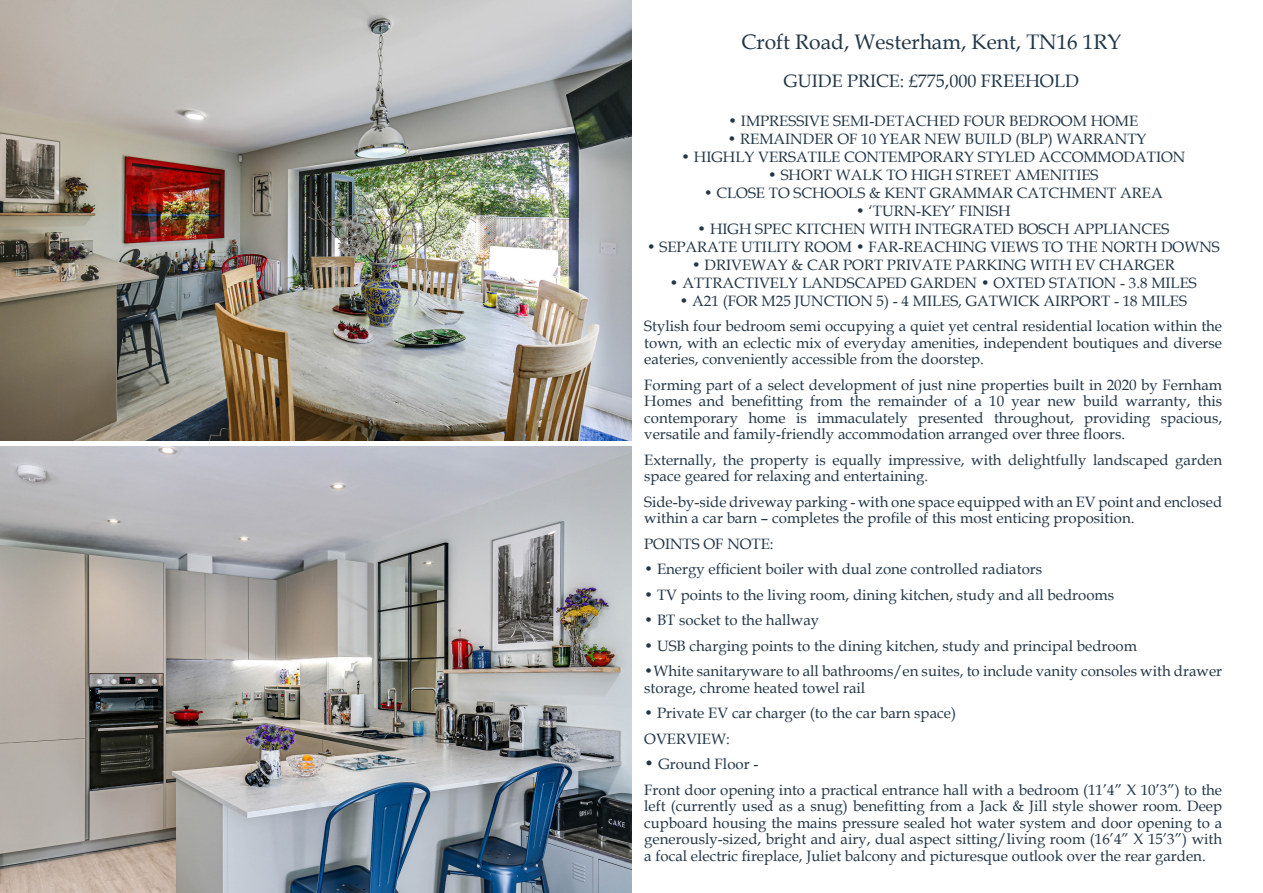
<style>
.page{position:relative;width:1263px;height:893px;background:#fff}
.page>*{position:absolute;margin:0;border:0;box-sizing:border-box;transform-origin:0 0}
.t1{font:21px "Book Antiqua";color:#223646}
.t2{font:18px "Book Antiqua";color:#223646}
.t3{font:15px/16.5px "Book Antiqua";color:#223646;text-align:justify}
.s1{font-size:16.5px}
</style>
<div class="page">
<img style="left:0;top:0;width:631px;height:441px">
<img style="left:0;top:446px;width:631px;height:447px">
<p class="t1" style="left:741px;top:28px;width:381px">Croft Road, Westerham, Kent, TN16 1RY</p>
<p class="t2" style="left:784px;top:68px;width:297px">GUIDE PRICE: £775,000 FREEHOLD</p>
<p class="t3" style="left:728px;top:112px;width:412px">• IMPRESSIVE SEMI-DETACHED FOUR BEDROOM HOME</p>
<p class="t3" style="left:727px;top:130px;width:421px">• REMAINDER OF 10 YEAR NEW BUILD (BLP) WARRANTY</p>
<p class="t3" style="left:681px;top:148px;width:506px">• HIGHLY VERSATILE CONTEMPORARY STYLED ACCOMMODATION</p>
<p class="t3" style="left:768px;top:166px;width:332px">• SHORT WALK TO HIGH STREET AMENITIES</p>
<p class="t3" style="left:704px;top:184px;width:461px">• CLOSE TO SCHOOLS &amp; KENT GRAMMAR CATCHMENT AREA</p>
<p class="t3" style="left:856px;top:202px;width:156px">• ‘TURN-KEY’ FINISH</p>
<p class="t3" style="left:697px;top:220px;width:473px">• HIGH SPEC KITCHEN WITH INTEGRATED BOSCH APPLIANCES</p>
<p class="t3" style="left:647px;top:238px;width:575px">• SEPARATE UTILITY ROOM • FAR-REACHING VIEWS TO THE NORTH DOWNS</p>
<p class="t3" style="left:692px;top:256px;width:485px">• DRIVEWAY &amp; CAR PORT PRIVATE PARKING WITH EV CHARGER</p>
<p class="t3" style="left:670px;top:274px;width:529px">• ATTRACTIVELY LANDSCAPED GARDEN • OXTED STATION - 3.8 MILES</p>
<p class="t3" style="left:679px;top:292px;width:509px">• A21 (FOR M25 JUNCTION 5) - 4 MILES, GATWICK AIRPORT - 18 MILES</p>
<p class="t3" style="left:644px;top:317px;width:579px">Stylish four bedroom semi occupying a quiet yet central residential location within the town, with an eclectic mix of everyday amenities, independent boutiques and diverse eateries, conveniently accessible from the doorstep.</p>
<p class="t3" style="left:644px;top:376px;width:579px">Forming part of a select development of just nine properties built in 2020 by Fernham Homes and benefitting from the remainder of a 10 year new build warranty, this contemporary home is immaculately presented throughout, providing spacious, versatile and family-friendly accommodation arranged over three floors.</p>
<p class="t3" style="left:644px;top:451px;width:579px">Externally, the property is equally impressive, with delightfully landscaped garden space geared for relaxing and entertaining.</p>
<p class="t3" style="left:644px;top:493px;width:579px">Side-by-side driveway parking - with one space equipped with an EV point and enclosed within a car barn – completes the profile of this most enticing proposition.</p>
<p class="t3" style="left:644px;top:535px;width:131px">POINTS OF NOTE:</p>
<p class="t3" style="left:644px;top:560px;width:399px">• Energy efficient boiler with dual zone controlled radiators</p>
<p class="t3" style="left:644px;top:586px;width:471px">• TV points to the living room, dining kitchen, study and all bedrooms</p>
<p class="t3" style="left:644px;top:611px;width:177px">• BT socket to the hallway</p>
<p class="t3" style="left:644px;top:637px;width:494px">• USB charging points to the dining kitchen, study and principal bedroom</p>
<p class="t3" style="left:644px;top:662px;width:579px">•White sanitaryware to all bathrooms/en suites, to include vanity consoles with drawer storage, chrome heated towel rail</p>
<p class="t3" style="left:644px;top:704px;width:313px">• Private EV car charger (to the car barn space)</p>
<p class="t3" style="left:644px;top:730px;width:87px">OVERVIEW:</p>
<p class="t3" style="left:644px;top:755px;width:116px"><span class="s1">•</span> Ground Floor -</p>
<p class="t3" style="left:644px;top:781px;width:579px">Front door opening into a practical entrance hall with a bedroom (11’4” X 10’3”) to the left (currently used as a snug) benefitting from a Jack &amp; Jill style shower room. Deep cupboard housing the mains pressure sealed hot water system and door opening to a generously-sized, bright and airy, dual aspect sitting/living room (16’4” X 15’3”) with a focal electric fireplace, Juliet balcony and picturesque outlook over the rear garden.</p>
</div>
